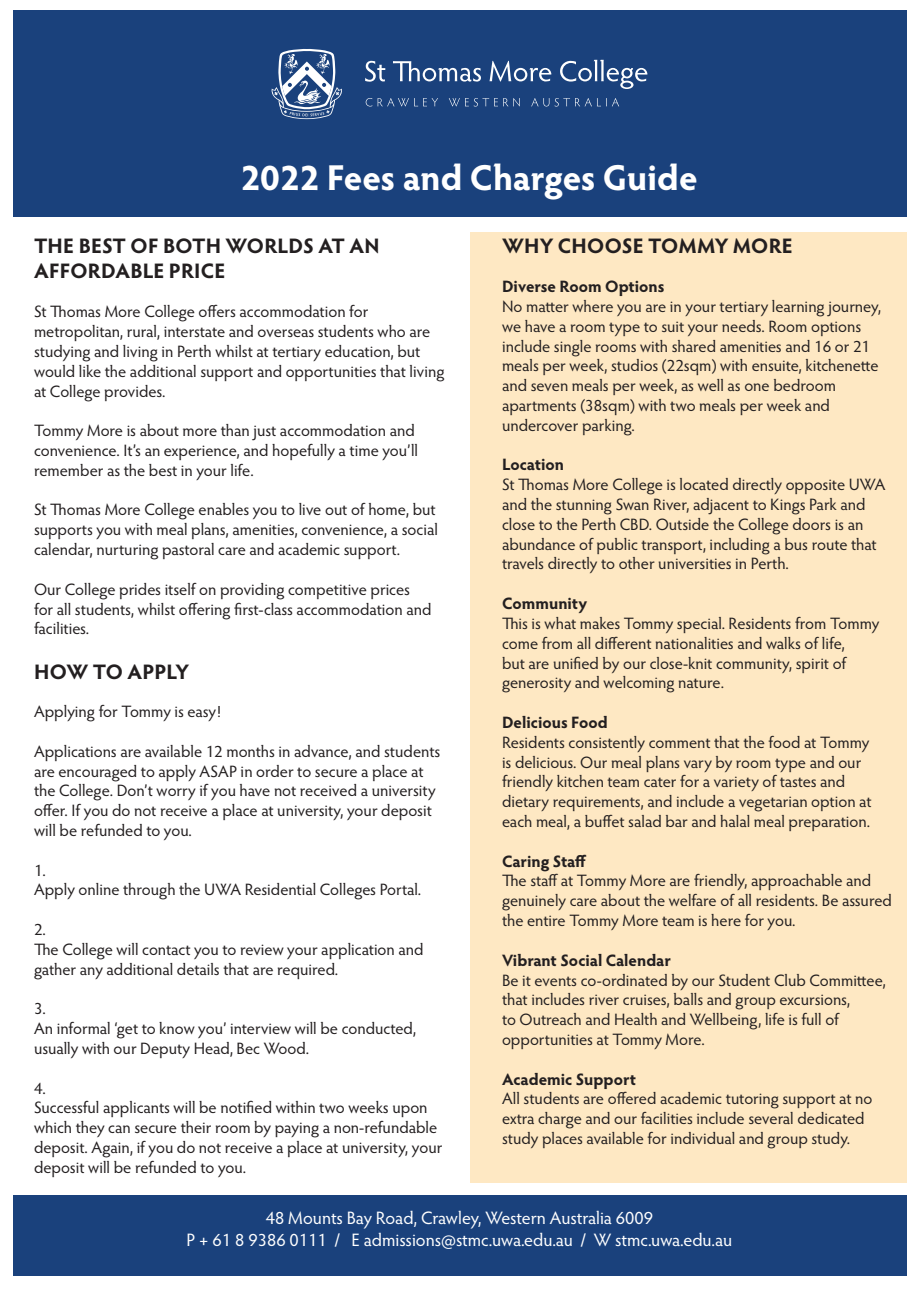
<style>
.page{position:relative;width:919px;height:1289px;background:#fff}
.page>*{position:absolute;margin:0;border:0;box-sizing:border-box;transform-origin:0 0}
.t1{font:700 36px "Hypatia Sans Pro";color:#fff}
.t2{font:700 21px/25.2px "Hypatia Sans Pro";letter-spacing:.005em;color:#231f20}
.t3{font:18px "Hypatia Sans Pro";color:#fff}
.t4{font:16.5px/19.8px "Hypatia Sans Pro";color:#231f20}
.t5{font:700 16.5px "Hypatia Sans Pro";color:#231f20}
</style>
<div class="page">
<div style="left:470px;top:232px;width:436px;height:950px;background:#fee8c3"></div>
<div style="left:13px;top:1195px;width:893px;height:81px;background:#1a417c"></div>
<div style="left:13px;top:10px;width:893px;height:207px;background:#1a417c"></div>
<svg style="left:365px;top:61px;width:20px;height:21px"></svg>
<svg style="left:393px;top:61px;width:88px;height:21px"></svg>
<svg style="left:489px;top:61px;width:62px;height:20px"></svg>
<svg style="left:560px;top:60px;width:87px;height:29px"></svg>
<svg style="left:365px;top:98px;width:73px;height:9px"></svg>
<svg style="left:448px;top:98px;width:71px;height:9px"></svg>
<svg style="left:531px;top:98px;width:88px;height:8px"></svg>
<svg style="left:271px;top:49px;width:71px;height:70px"></svg>
<p class="t1" style="left:240px;top:152px;width:458px">2022 Fees and Charges Guide</p>
<p class="t2" style="left:34px;top:232px;width:347px">THE BEST OF BOTH WORLDS AT AN<br>AFFORDABLE PRICE</p>
<p class="t4" style="left:34px;top:301px;width:412px">St Thomas More College offers accommodation for metropolitan, rural, interstate and overseas students who are studying and living in Perth whilst at tertiary education, but would like the additional support and opportunities that living at College provides.</p>
<p class="t4" style="left:34px;top:420px;width:385px">Tommy More is about more than just accommodation and convenience. It’s an experience, and hopefully a time you’ll remember as the best in your life.</p>
<p class="t4" style="left:34px;top:499px;width:405px">St Thomas More College enables you to live out of home, but supports you with meal plans, amenities, convenience, a social calendar, nurturing pastoral care and academic support.</p>
<p class="t4" style="left:34px;top:578px;width:399px">Our College prides itself on providing competitive prices for all students, whilst offering first-class accommodation and facilities.</p>
<p class="t2" style="left:34px;top:658px;width:156px">HOW TO APPLY</p>
<p class="t4" style="left:34px;top:701px;width:188px">Applying for Tommy is easy!</p>
<p class="t4" style="left:34px;top:740px;width:408px">Applications are available 12 months in advance, and students are encouraged to apply ASAP in order to secure a place at the College. Don’t worry if you have not received a university offer. If you do not receive a place at university, your deposit will be refunded to you.</p>
<p class="t4" style="left:34px;top:859px;width:13px">1.</p>
<p class="t4" style="left:34px;top:879px;width:388px">Apply online through the UWA Residential Colleges Portal.</p>
<p class="t4" style="left:34px;top:919px;width:13px">2.</p>
<p class="t4" style="left:34px;top:938px;width:391px">The College will contact you to review your application and gather any additional details that are required.</p>
<p class="t4" style="left:34px;top:998px;width:13px">3.</p>
<p class="t4" style="left:34px;top:1018px;width:383px">An informal ‘get to know you’ interview will be conducted, usually with our Deputy Head, Bec Wood.</p>
<p class="t4" style="left:34px;top:1077px;width:13px">4.</p>
<p class="t4" style="left:34px;top:1097px;width:410px">Successful applicants will be notified within two weeks upon which they can secure their room by paying a non-refundable deposit. Again, if you do not receive a place at university, your deposit will be refunded to you.</p>
<p class="t2" style="left:502px;top:232px;width:292px">WHY CHOOSE TOMMY MORE</p>
<p class="t5" style="left:502px;top:275px;width:164px">Diverse Room Options</p>
<p class="t4" style="left:502px;top:296px;width:380px">No matter where you are in your tertiary learning journey, we have a room type to suit your needs. Room options include single rooms with shared amenities and 16 or 21 meals per week, studios (22sqm) with ensuite, kitchenette and seven meals per week, as well as one bedroom apartments (38sqm) with two meals per week and undercover parking.</p>
<p class="t5" style="left:502px;top:453px;width:63px">Location</p>
<p class="t4" style="left:502px;top:474px;width:385px">St Thomas More College is located directly opposite UWA and the stunning Swan River, adjacent to Kings Park and close to the Perth CBD. Outside the College doors is an abundance of public transport, including a bus route that travels directly to other universities in Perth.</p>
<p class="t5" style="left:502px;top:591px;width:86px">Community</p>
<p class="t4" style="left:502px;top:613px;width:379px">This is what makes Tommy special. Residents from Tommy come from all different nationalities and walks of life,<br>but are unified by our close-knit community, spirit of generosity and welcoming nature.</p>
<p class="t5" style="left:502px;top:710px;width:107px">Delicious Food</p>
<p class="t4" style="left:502px;top:731px;width:371px">Residents consistently comment that the food at Tommy is delicious. Our meal plans vary by room type and our friendly kitchen team cater for a variety of tastes and dietary requirements, and include a vegetarian option at each meal, a buffet salad bar and halal meal preparation.</p>
<p class="t5" style="left:502px;top:849px;width:86px">Caring Staff</p>
<p class="t4" style="left:502px;top:870px;width:391px">The staff at Tommy More are friendly, approachable and genuinely care about the welfare of all residents. Be assured the entire Tommy More team is here for you.</p>
<p class="t5" style="left:502px;top:948px;width:170px">Vibrant Social Calendar</p>
<p class="t4" style="left:502px;top:969px;width:385px">Be it events co-ordinated by our Student Club Committee, that includes river cruises, balls and group excursions,<br>to Outreach and Health and Wellbeing, life is full of opportunities at Tommy More.</p>
<p class="t5" style="left:502px;top:1067px;width:135px">Academic Support</p>
<p class="t4" style="left:502px;top:1088px;width:372px">All students are offered academic tutoring support at no extra charge and our facilities include several dedicated study places available for individual and group study.</p>
<p class="t3" style="left:266px;top:1205px;width:389px">48 Mounts Bay Road, Crawley, Western Australia 6009</p>
<p class="t3" style="left:187px;top:1227px;width:547px">P + 61 8 9386 0111 / E admissions@stmc.uwa.edu.au / W stmc.uwa.edu.au</p>
</div>
